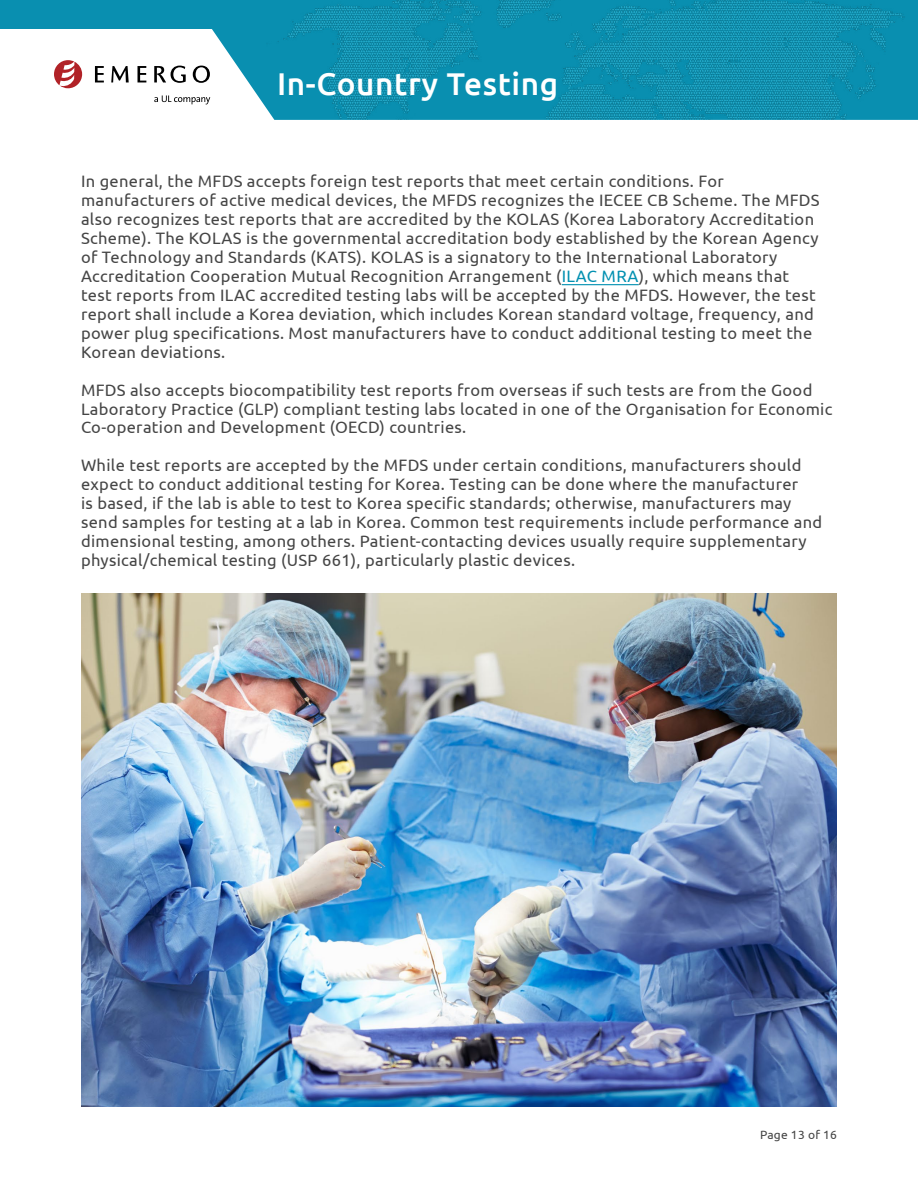
<style>
.page{position:relative;width:918px;height:1188px;background:#fff}
.page>*{position:absolute;margin:0;border:0;box-sizing:border-box;transform-origin:0 0}
.t1{font:500 31.5px "Ubuntu";letter-spacing:.02em;color:#fff}
.t2{font:16.5px/18.9px "Ubuntu";letter-spacing:.02em;color:#454545}
.t3{font:12px "Ubuntu";letter-spacing:.02em;color:#454545}
.s1{color:#0290b1}
</style>
<div class="page">
<div style="left:0;top:0;width:876px;height:28px;background:#098fb0"></div>
<svg style="left:190px;top:28px;width:68px;height:77px"></svg>
<img style="left:258px;top:0;width:660px;height:120px">
<svg style="left:54px;top:60px;width:28px;height:28px"></svg>
<svg style="left:95px;top:66px;width:9px;height:16px"></svg>
<svg style="left:111px;top:66px;width:18px;height:16px"></svg>
<svg style="left:138px;top:66px;width:8px;height:16px"></svg>
<svg style="left:154px;top:66px;width:32px;height:17px"></svg>
<svg style="left:193px;top:66px;width:17px;height:17px"></svg>
<svg style="left:154px;top:95px;width:56px;height:9px"></svg>
<hr style="left:562px;top:284px;width:77px;height:1px;background:#0290b1">
<img style="left:81px;top:593px;width:756px;height:514px">
<h1 class="t1" style="left:277px;top:63px;width:283px">In-Country Testing</h1>
<p class="t2" style="left:81px;top:171px;width:740px">In general, the MFDS accepts foreign test reports that meet certain conditions. For manufacturers of active medical devices, the MFDS recognizes the IECEE CB Scheme. The MFDS also recognizes test reports that are accredited by the KOLAS (Korea Laboratory Accreditation Scheme). The KOLAS is the governmental accreditation body established by the Korean Agency of Technology and Standards (KATS). KOLAS is a signatory to the International Laboratory Accreditation Cooperation Mutual Recognition Arrangement (<span class="s1">ILAC MRA</span>), which means that test reports from ILAC accredited testing labs will be accepted by the MFDS. However, the test report shall include a Korea deviation, which includes Korean standard voltage, frequency, and power plug specifications. Most manufacturers have to conduct additional testing to meet the Korean deviations.</p>
<p class="t2" style="left:81px;top:380px;width:753px">MFDS also accepts biocompatibility test reports from overseas if such tests are from the Good<br>Laboratory Practice (GLP) compliant testing labs located in one of the Organisation for Economic<br>Co-operation and Development (OECD) countries.</p>
<p class="t2" style="left:81px;top:456px;width:743px">While test reports are accepted by the MFDS under certain conditions, manufacturers should expect to conduct additional testing for Korea. Testing can be done where the manufacturer<br>is based, if the lab is able to test to Korea specific standards; otherwise, manufacturers may send samples for testing at a lab in Korea. Common test requirements include performance and dimensional testing, among others. Patient-contacting devices usually require supplementary physical/chemical testing (USP 661), particularly plastic devices.</p>
<p class="t3" style="left:760px;top:1127px;width:78px">Page 13 of 16</p>
</div>
